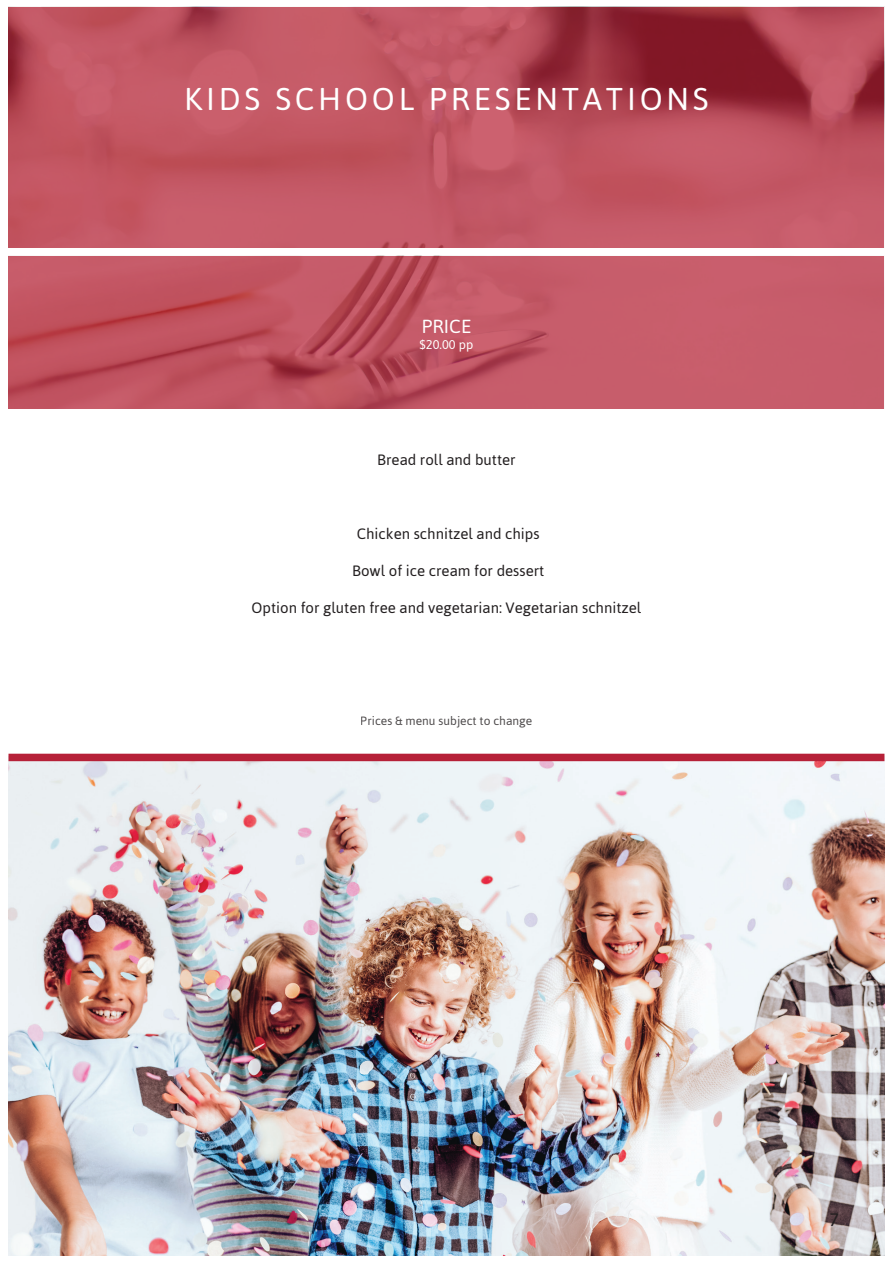
<style>
.page{position:relative;width:893px;height:1263px;background:#fff}
.page>*{position:absolute;margin:0;border:0;box-sizing:border-box;transform-origin:0 0}
.t1{font:31.5px "Asap";letter-spacing:.12em;color:#fff}
.t2{font:18.9px "Asap";color:#fff}
.t3{font:18px "Asap";color:#231f20}
.t4{font:15px "Asap";color:#231f20}
.t5{font:12.75px "Asap";color:#fff}
.t6{font:12px "Asap";color:#231f20}
</style>
<div class="page">
<img style="left:9px;top:256px;width:875px;height:152px">
<img style="left:9px;top:7px;width:875px;height:240px">
<img style="left:9px;top:761px;width:875px;height:494px">
<div style="left:9px;top:754px;width:875px;height:7px;background:#b62138"></div>
<h1 class="t1" style="left:184px;top:80px;width:526px">KIDS SCHOOL PRESENTATIONS</h1>
<p class="t2" style="left:422px;top:316px;width:51px">PRICE</p>
<p class="t5" style="left:420px;top:337px;width:55px">$20.00 pp</p>
<p class="t4" style="left:377px;top:451px;width:140px">Bread roll and butter</p>
<p class="t4" style="left:357px;top:525px;width:184px">Chicken schnitzel and chips</p>
<p class="t4" style="left:352px;top:562px;width:194px">Bowl of ice cream for dessert</p>
<p class="t4" style="left:252px;top:599px;width:391px">Option for gluten free and vegetarian: Vegetarian schnitzel</p>
<p class="t6" style="left:361px;top:714px;width:173px">Prices &amp; menu subject to change</p>
<p class="t3" style="left:829px;top:1209px;width:11px">7</p>
</div>
